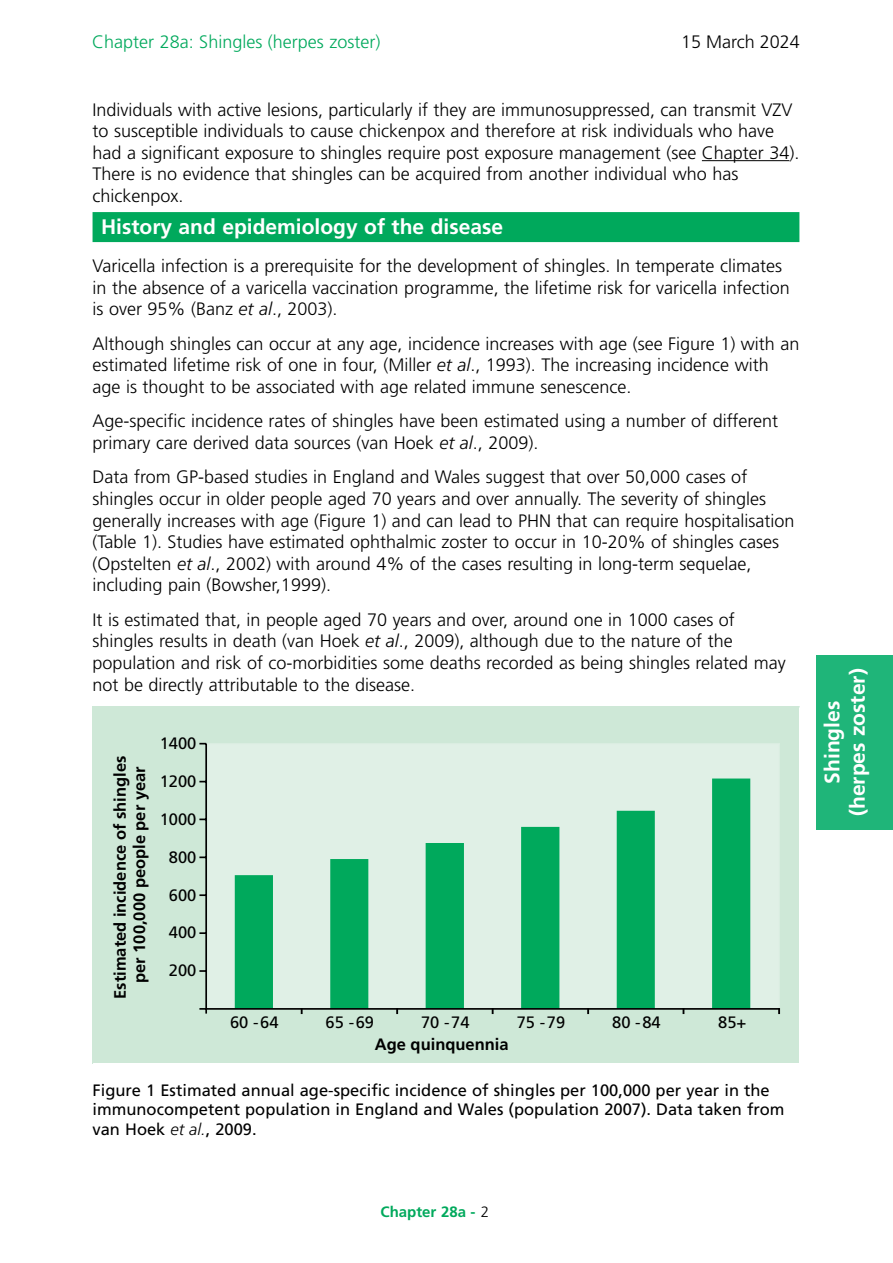
<style>
.page{position:relative;width:893px;height:1263px;background:#fff}
.page>*{position:absolute;margin:0;border:0;box-sizing:border-box;transform-origin:0 0}
.GBa_-_Green_bar_head{font:700 21px/25.2px "Frutiger";color:#fff;text-align:center}
.GBa_-_Body_text{font:300 18px/21.6px "Frutiger";color:#000}
.t1{font:300 18px "Frutiger";color:#00a95c}
.GBa_-_Figure_title{font:16.5px/19.8px "Frutiger";color:#000}
.t2{font:16.5px/19.5px "Frutiger Bold 2";color:#000;text-align:center}
.t3{font:700 15px "Frutiger";color:#00a95c}
.s1{font-style:italic}
.s2{font-weight:300;font-style:italic}
.s3{font-weight:300;color:#000}
</style>
<div class="page">
<div style="left:816px;top:655px;width:77px;height:174px;background:#1fb579"></div>
<hr style="left:702px;top:160px;width:87px;height:1px;background:#000">
<div style="left:93px;top:212px;width:706px;height:30px;background:#00a95c"></div>
<div style="left:93px;top:707px;width:706px;height:356px;background:#cee8d7"></div>
<div style="left:206px;top:743px;width:574px;height:265px;background:#e0f0e6"></div>
<svg style="left:235px;top:778px;width:515px;height:230px;background:#93d7b7"></svg>
<hr style="left:205px;top:744px;width:2px;height:269px;background:#000">
<svg style="left:199px;top:1008px;width:6px;height:2px"></svg>
<svg style="left:199px;top:970px;width:6px;height:2px"></svg>
<svg style="left:199px;top:932px;width:6px;height:2px"></svg>
<svg style="left:199px;top:894px;width:6px;height:2px"></svg>
<svg style="left:199px;top:856px;width:6px;height:2px"></svg>
<svg style="left:199px;top:818px;width:6px;height:2px"></svg>
<hr style="left:206px;top:1008px;width:573px;height:2px;background:#000">
<p class="t1" style="left:92px;top:32px;width:290px">Chapter 28a: Shingles (herpes zoster)</p>
<p class="GBa_-_Body_text" style="left:681px;top:31px;width:120px">15 March 2024</p>
<p class="GBa_-_Body_text" style="left:93px;top:99px;width:708px">Individuals with active lesions, particularly if they are immunosuppressed, can transmit VZV to susceptible individuals to cause chickenpox and therefore at risk individuals who have had a significant exposure to shingles require post exposure management (see Chapter 34).<br>There is no evidence that shingles can be acquired from another individual who has chickenpox.</p>
<h1 class="GBa_-_Green_bar_head" style="left:101px;top:213px;width:404px">History and epidemiology of the disease</h1>
<p class="GBa_-_Body_text" style="left:93px;top:255px;width:699px">Varicella infection is a prerequisite for the development of shingles. In temperate climates in the absence of a varicella vaccination programme, the lifetime risk for varicella infection is over 95% (Banz <span class="s1">et al</span>., 2003).</p>
<p class="GBa_-_Body_text" style="left:93px;top:333px;width:708px">Although shingles can occur at any age, incidence increases with age (see Figure 1) with an estimated lifetime risk of one in four, (Miller <span class="s1">et al</span>., 1993). The increasing incidence with age is thought to be associated with age related immune senescence.</p>
<p class="GBa_-_Body_text" style="left:93px;top:410px;width:687px">Age-specific incidence rates of shingles have been estimated using a number of different primary care derived data sources (van Hoek <span class="s1">et al</span>., 2009).</p>
<p class="GBa_-_Body_text" style="left:93px;top:466px;width:703px">Data from GP-based studies in England and Wales suggest that over 50,000 cases of shingles occur in older people aged 70 years and over annually. The severity of shingles generally increases with age (Figure 1) and can lead to PHN that can require hospitalisation (Table 1). Studies have estimated ophthalmic zoster to occur in 10-20% of shingles cases (Opstelten <span class="s1">et al</span>., 2002) with around 4% of the cases resulting in long-term sequelae, including pain (Bowsher,1999).</p>
<p class="GBa_-_Body_text" style="left:93px;top:609px;width:695px">It is estimated that, in people aged 70 years and over, around one in 1000 cases of shingles results in death (van Hoek <span class="s1">et al</span>., 2009), although due to the nature of the population and risk of co-morbidities some deaths recorded as being shingles related may not be directly attributable to the disease.</p>
<p class="t2" style="left:110px;top:999px;width:244px;rotate:-90deg">Estimated incidence of shingles per 100,000 people per year</p>
<p class="GBa_-_Figure_title" style="left:160px;top:734px;width:38px">1400</p>
<p class="GBa_-_Figure_title" style="left:160px;top:771px;width:38px">1200</p>
<p class="GBa_-_Figure_title" style="left:160px;top:809px;width:38px">1000</p>
<p class="GBa_-_Figure_title" style="left:169px;top:847px;width:29px">800</p>
<p class="GBa_-_Figure_title" style="left:169px;top:885px;width:29px">600</p>
<p class="GBa_-_Figure_title" style="left:169px;top:923px;width:29px">400</p>
<p class="GBa_-_Figure_title" style="left:169px;top:960px;width:29px">200</p>
<p class="GBa_-_Figure_title" style="left:230px;top:1012px;width:50px">60 -64</p>
<p class="GBa_-_Figure_title" style="left:326px;top:1012px;width:50px">65 -69</p>
<p class="GBa_-_Figure_title" style="left:421px;top:1012px;width:50px">70 -74</p>
<p class="GBa_-_Figure_title" style="left:517px;top:1012px;width:50px">75 -79</p>
<p class="GBa_-_Figure_title" style="left:612px;top:1012px;width:50px">80 -84</p>
<p class="GBa_-_Figure_title" style="left:718px;top:1012px;width:30px">85+</p>
<p class="t2" style="left:375px;top:1034px;width:135px">Age quinquennia</p>
<p class="GBa_-_Figure_title" style="left:93px;top:1080px;width:693px">Figure 1 Estimated annual age-specific incidence of shingles per 100,000 per year in the immunocompetent population in England and Wales (population 2007). Data taken from van Hoek <span class="s2">et al.</span>, 2009.</p>
<p class="GBa_-_Green_bar_head" style="left:819px;top:816px;width:149px;rotate:-90deg">Shingles (herpes zoster)</p>
<p class="t3" style="left:381px;top:1203px;width:110px">Chapter 28a - <span class="s3">2</span></p>
</div>
